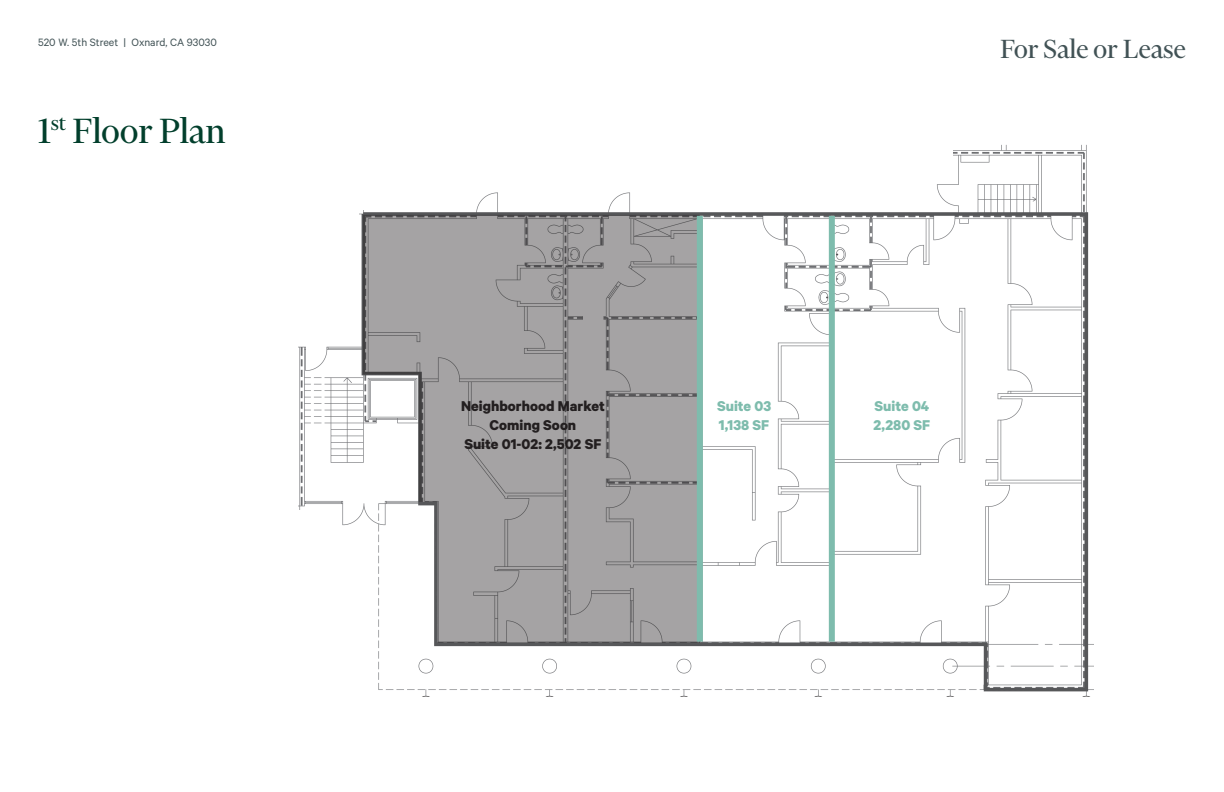
<style>
.page{position:relative;width:1224px;height:792px;background:#fff}
.page>*{position:absolute;margin:0;border:0;box-sizing:border-box;transform-origin:0 0}
.Heading_Small{font:40px "Financier Display";color:#023f2c}
.t1{font:30px "Financier Display";color:#415255}
.t2{font:700 16px "Calibre";color:#231f20}
.t3{font:700 16px "Calibre";color:#7ebcad}
.t4{font:12px "Calibre";color:#415255}
</style>
<div class="page">
<img style="left:298px;top:144px;width:795px;height:552px">
<div style="left:298px;top:131px;width:99px;height:79px;background:#fff"></div>
<div style="left:259px;top:176px;width:99px;height:78px;background:#fff"></div>
<div style="left:240px;top:510px;width:99px;height:190px;background:#fff"></div>
<div style="left:854px;top:97px;width:99px;height:79px;background:#fff"></div>
<svg style="left:363px;top:215px;width:337px;height:428px;background:#aaa8a9"></svg>
<div style="left:697px;top:216px;width:6px;height:426px;background:#7ebcad"></div>
<div style="left:829px;top:216px;width:6px;height:426px;background:#7ebcad"></div>
<p class="t4" style="left:38px;top:35px;width:180px">520 W. 5th Street | Oxnard, CA 93030</p>
<p class="t1" style="left:1000px;top:33px;width:187px">For Sale or Lease</p>
<p class="Heading_Small" style="left:38px;top:110px;width:189px">1<sup>st</sup> Floor Plan</p>
<p class="t2" style="left:461px;top:396px;width:145px">Neighborhood Market</p>
<p class="t2" style="left:490px;top:415px;width:88px">Coming Soon</p>
<p class="t2" style="left:464px;top:435px;width:139px">Suite 01-02: 2,502 SF</p>
<p class="t3" style="left:717px;top:396px;width:56px">Suite 03</p>
<p class="t3" style="left:719px;top:415px;width:52px">1,138 SF</p>
<p class="t3" style="left:875px;top:396px;width:56px">Suite 04</p>
<p class="t3" style="left:874px;top:415px;width:58px">2,280 SF</p>
</div>
